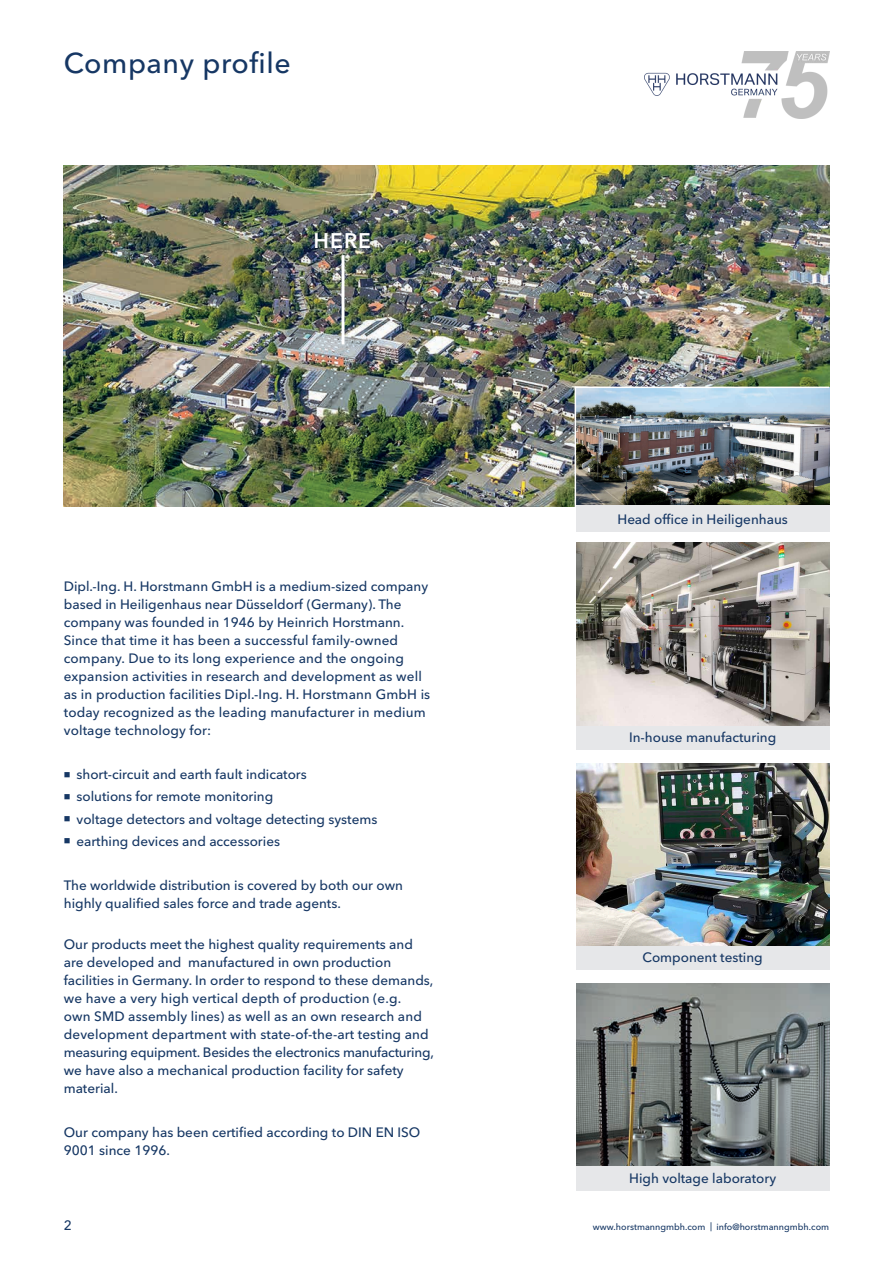
<style>
.page{position:relative;width:893px;height:1263px;background:#fff}
.page>*{position:absolute;margin:0;border:0;box-sizing:border-box;transform-origin:0 0}
.Headline{font:500 28.5px "Avenir Next W1 G";letter-spacing:.02em;color:#163764}
.Produktkategorien{font:600 21px "Avenir Next W1 G";color:#fff}
.Fließtext{font:500 13.5px/18px "Avenir Next W1 G";color:#163764}
.Bildunterschrift{font:500 13.5px "Avenir Next W1 G";color:#163764}
.t1{font:500 9px "Avenir Next W1 G";color:#163764}
</style>
<div class="page">
<img style="left:644px;top:51px;width:185px;height:67px">
<div style="left:576px;top:724px;width:253px;height:26px;background:#e6e7e9"></div>
<div style="left:576px;top:944px;width:253px;height:25px;background:#e6e7e9"></div>
<div style="left:576px;top:1165px;width:253px;height:25px;background:#e6e7e9"></div>
<img style="left:64px;top:166px;width:765px;height:340px">
<img style="left:576px;top:388px;width:253px;height:117px">
<hr style="left:575px;top:387px;width:254px;height:1px;background:#fff">
<hr style="left:575px;top:387px;width:1px;height:138px;background:#fff">
<img style="left:576px;top:542px;width:253px;height:183px">
<img style="left:576px;top:983px;width:253px;height:183px">
<img style="left:576px;top:764px;width:253px;height:181px">
<div style="left:576px;top:506px;width:253px;height:26px;background:#e6e7e9"></div>
<hr style="left:341px;top:255px;width:3px;height:89px;background:#fff">
<p class="Headline" style="left:64px;top:40px;width:228px">Company profile</p>
<p class="Produktkategorien" style="left:314px;top:224px;width:59px">HERE</p>
<p class="Fließtext" style="left:64px;top:576px;width:368px">Dipl.-Ing. H. Horstmann GmbH is a medium-sized company based in Heiligenhaus near Düsseldorf (Germany). The company was founded in 1946 by Heinrich Horstmann.<br>Since that time it has been a successful family-owned company. Due to its long experience and the ongoing expansion activities in research and development as well as in production facilities Dipl.-Ing. H. Horstmann GmbH is today recognized as the leading manufacturer in medium voltage technology for:</p>
<p class="Fließtext" style="left:77px;top:764px;width:232px">short-circuit and earth fault indicators</p>
<p class="Fließtext" style="left:77px;top:786px;width:198px">solutions for remote monitoring</p>
<p class="Fließtext" style="left:77px;top:809px;width:302px">voltage detectors and voltage detecting systems</p>
<p class="Fließtext" style="left:77px;top:831px;width:205px">earthing devices and accessories</p>
<p class="Fließtext" style="left:64px;top:875px;width:341px">The worldwide distribution is covered by both our own highly qualified sales force and trade agents.</p>
<p class="Fließtext" style="left:64px;top:934px;width:372px">Our products meet the highest quality requirements and are developed and manufactured in own production facilities in Germany. In order to respond to these demands, we have a very high vertical depth of production (e.g.<br>own SMD assembly lines) as well as an own research and development department with state-of-the-art testing and measuring equipment. Besides the electronics manufacturing, we have also a mechanical production facility for safety material.</p>
<p class="Fließtext" style="left:64px;top:1122px;width:358px">Our company has been certified according to DIN EN ISO<br>9001 since 1996.</p>
<p class="Bildunterschrift" style="left:617px;top:509px;width:172px">Head office in Heiligenhaus</p>
<p class="Bildunterschrift" style="left:629px;top:727px;width:149px">In-house manufacturing</p>
<p class="Bildunterschrift" style="left:643px;top:946px;width:122px">Component testing</p>
<p class="Bildunterschrift" style="left:629px;top:1167px;width:148px">High voltage laboratory</p>
<p class="Fließtext" style="left:64px;top:1215px;width:10px">2</p>
<p class="t1" style="left:593px;top:1219px;width:238px">www.horstmanngmbh.com | info@horstmanngmbh.com</p>
</div>
